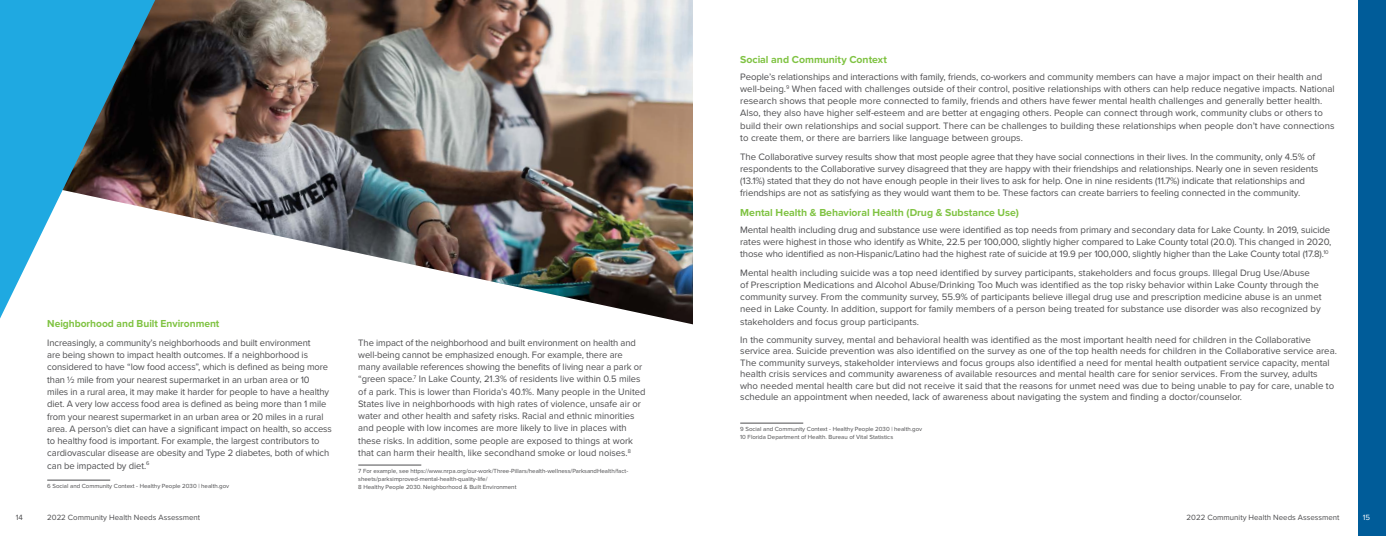
<style>
.page{position:relative;width:1386px;height:536px;background:#fff}
.page>*{position:absolute;margin:0;border:0;box-sizing:border-box;transform-origin:0 0}
.t1{font:700 10.5px "Proxima Nova";color:#80c343}
.t2{font:9.62px/12.2px "Proxima Nova";color:#4d4d4f}
.t3{font:7.88px "Proxima Nova";color:#4d4d4f}
.t4{font:7.88px "Proxima Nova";color:#fff}
.t5{font:6.12px/7.9px "Proxima Nova";color:#4d4d4f}
</style>
<div class="page">
<hr style="left:47px;top:479px;width:63px;height:1px;background:#4d4d4f">
<img style="left:155px;top:0;width:538px;height:324px">
<svg style="left:0;top:0;width:155px;height:318px;fill:#1fa9e1"></svg>
<hr style="left:740px;top:422px;width:63px;height:1px;background:#4d4d4f">
<div style="left:1359px;top:0;width:27px;height:536px;background:#005c99"></div>
<hr style="left:358px;top:464px;width:63px;height:1px;background:#4d4d4f">
<p class="t1" style="left:47px;top:316px;width:174px">Neighborhood and Built Environment</p>
<p class="t2" style="left:47px;top:336px;width:286px">Increasingly, a community’s neighborhoods and built environment<br>are being shown to impact health outcomes. If a neighborhood is considered to have “low food access”, which is defined as being more than ½ mile from your nearest supermarket in an urban area or 10 miles in a rural area, it may make it harder for people to have a healthy diet. A very low access food area is defined as being more than 1 mile from your nearest supermarket in an urban area or 20 miles in a rural area. A person’s diet can have a significant impact on health, so access to healthy food is important. For example, the largest contributors to cardiovascular disease are obesity and Type 2 diabetes, both of which can be impacted by diet.<sup>6</sup></p>
<p class="t5" style="left:47px;top:481px;width:184px">6 Social and Community Context - Healthy People 2030 | health.gov</p>
<p class="t2" style="left:358px;top:336px;width:289px">The impact of the neighborhood and built environment on health and well-being cannot be emphasized enough. For example, there are many available references showing the benefits of living near a park or “green space.<sup>7</sup> In Lake County, 21.3% of residents live within 0.5 miles of a park. This is lower than Florida’s 40.1%. Many people in the United States live in neighborhoods with high rates of violence, unsafe air or water and other health and safety risks. Racial and ethnic minorities and people with low incomes are more likely to live in places with these risks. In addition, some people are exposed to things at work that can harm their health, like secondhand smoke or loud noises.<sup>8</sup></p>
<p class="t5" style="left:358px;top:466px;width:271px">7 For example, see https://www.nrpa.org/our-work/Three-Pillars/health-wellness/ParksandHealth/fact&shy;sheets/parksimproved-mental-health-quality-life/<br>8 Healthy People 2030. Neighborhood &amp; Built Environment</p>
<p class="t1" style="left:740px;top:52px;width:148px">Social and Community Context</p>
<p class="t2" style="left:740px;top:70px;width:596px">People’s relationships and interactions with family, friends, co-workers and community members can have a major impact on their health and well-being.<sup>9</sup> When faced with challenges outside of their control, positive relationships with others can help reduce negative impacts. National research shows that people more connected to family, friends and others have fewer mental health challenges and generally better health.<br>Also, they also have higher self-esteem and are better at engaging others. People can connect through work, community clubs or others to build their own relationships and social support. There can be challenges to building these relationships when people don’t have connections to create them, or there are barriers like language between groups.</p>
<p class="t2" style="left:740px;top:150px;width:580px">The Collaborative survey results show that most people agree that they have social connections in their lives. In the community, only 4.5% of respondents to the Collaborative survey disagreed that they are happy with their friendships and relationships. Nearly one in seven residents (13.1%) stated that they do not have enough people in their lives to ask for help. One in nine residents (11.7%) indicate that relationships and friendships are not as satisfying as they would want them to be. These factors can create barriers to feeling connected in the community.</p>
<p class="t1" style="left:740px;top:205px;width:280px">Mental Health &amp; Behavioral Health (Drug &amp; Substance Use)</p>
<p class="t2" style="left:740px;top:223px;width:593px;text-align:justify">Mental health including drug and substance use were identified as top needs from primary and secondary data for Lake County. In 2019, suicide rates were highest in those who identify as White, 22.5 per 100,000, slightly higher compared to Lake County total (20.0). This changed in 2020, those who identified as non-Hispanic/Latino had the highest rate of suicide at 19.9 per 100,000, slightly higher than the Lake County total (17.8).<sup>10</sup></p>
<p class="t2" style="left:740px;top:266px;width:583px">Mental health including suicide was a top need identified by survey participants, stakeholders and focus groups. Illegal Drug Use/Abuse<br>of Prescription Medications and Alcohol Abuse/Drinking Too Much was identified as the top risky behavior within Lake County through the community survey. From the community survey, 55.9% of participants believe illegal drug use and prescription medicine abuse is an unmet need in Lake County. In addition, support for family members of a person being treated for substance use disorder was also recognized by stakeholders and focus group participants.</p>
<p class="t2" style="left:740px;top:333px;width:598px;line-height:11.5px">In the community survey, mental and behavioral health was identified as the most important health need for children in the Collaborative service area. Suicide prevention was also identified on the survey as one of the top health needs for children in the Collaborative service area.<br>The community surveys, stakeholder interviews and focus groups also identified a need for mental health outpatient service capacity, mental health crisis services and community awareness of available resources and mental health care for senior services. From the survey, adults who needed mental health care but did not receive it said that the reasons for unmet need was due to being unable to pay for care, unable to schedule an appointment when needed, lack of awareness about navigating the system and finding a doctor/counselor.</p>
<p class="t5" style="left:740px;top:424px;width:184px">9 Social and Community Context - Healthy People 2030 | health.gov<br>10 Florida Department of Health. Bureau of Vital Statistics</p>
<p class="t3" style="left:16px;top:511px;width:9px">14</p>
<p class="t3" style="left:47px;top:511px;width:154px">2022 Community Health Needs Assessment</p>
<p class="t3" style="left:1187px;top:511px;width:154px">2022 Community Health Needs Assessment</p>
<p class="t4" style="left:1363px;top:511px;width:9px">15</p>
</div>
